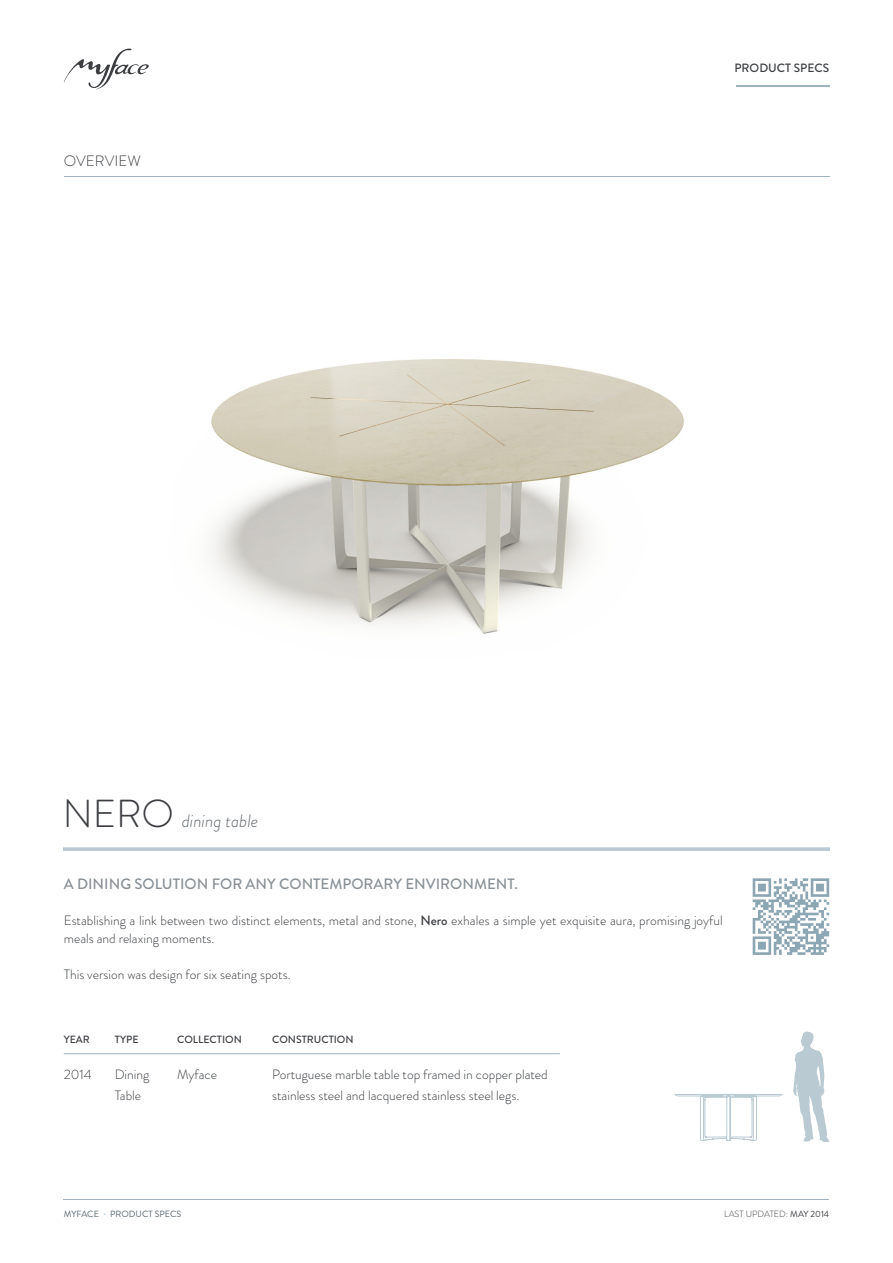
<style>
.page{position:relative;width:893px;height:1263px;background:#fff}
.page>*{position:absolute;margin:0;border:0;box-sizing:border-box;transform-origin:0 0}
.t1{font:italic 300 18px "Brandon Grotesque";color:#666c71}
.t2{font:500 15px "Brandon Grotesque";color:#8a9297}
.t3{font:300 15px "Brandon Grotesque";color:#3c3e42}
.t4{font:300 13.5px/18px "Brandon Grotesque";color:#3c3e42}
.t5{font:500 12px "Brandon Grotesque";color:#3c3e42}
.t6{font:500 10.5px "Brandon Grotesque";color:#3c3e42}
.t7{font:9px "Brandon Grotesque";color:#5b6870}
.t8{font:300 9px "Brandon Grotesque";color:#3c3e42}
.s1{font-style:normal;font-size:39px;color:#3c3e42}
.s2{font-weight:500}
.s3{color:#cbdbe3}
.s4{font-weight:400}
</style>
<div class="page">
<hr style="left:64px;top:177px;width:765px;height:1px;background:#9eb3be">
<hr style="left:736px;top:86px;width:93px;height:1px;background:#9eb3be">
<svg style="left:64px;top:49px;width:85px;height:40px"></svg>
<hr style="left:64px;top:1199px;width:765px;height:1px;background:#9eb3be">
<svg style="left:63px;top:847px;width:767px;height:4px;background:#c0ced6"></svg>
<hr style="left:64px;top:1053px;width:496px;height:1px;background:#9eb3be">
<img style="left:209px;top:359px;width:475px;height:275px">
<svg style="left:753px;top:878px;width:76px;height:77px"></svg>
<svg style="left:793px;top:1031px;width:36px;height:111px"></svg>
<svg style="left:674px;top:1094px;width:109px;height:47px"></svg>
<p class="t3" style="left:64px;top:151px;width:78px">OVERVIEW</p>
<p class="t5" style="left:734px;top:60px;width:96px">PRODUCT SPECS</p>
<p class="t1" style="left:63px;top:808px;width:197px"><span class="s1">NERO</span> dining table</p>
<p class="t2" style="left:64px;top:873px;width:456px">A DINING SOLUTION FOR ANY CONTEMPORARY ENVIRONMENT.</p>
<p class="t4" style="left:64px;top:911px;width:660px">Establishing a link between two distinct elements, metal and stone, <span class="s2">Nero</span> exhales a simple yet exquisite aura, promising joyful meals and relaxing moments.</p>
<p class="t4" style="left:64px;top:965px;width:228px">This version was design for six seating spots.</p>
<p class="t6" style="left:64px;top:1032px;width:28px">YEAR</p>
<p class="t4" style="left:64px;top:1065px;width:29px">2014</p>
<p class="t6" style="left:115px;top:1032px;width:25px">TYPE</p>
<p class="t4" style="left:115px;top:1065px;width:36px">Dining</p>
<p class="t4" style="left:115px;top:1086px;width:28px">Table</p>
<p class="t6" style="left:177px;top:1032px;width:66px">COLLECTION</p>
<p class="t4" style="left:177px;top:1065px;width:41px">Myface</p>
<p class="t6" style="left:272px;top:1032px;width:83px">CONSTRUCTION</p>
<p class="t4" style="left:272px;top:1064px;width:277px;line-height:21px">Portuguese marble table top framed in copper plated stainless steel and lacquered stainless steel legs.</p>
<p class="t7" style="left:64px;top:1207px;width:119px">MYFACE <span class="s3">•</span> PRODUCT SPECS</p>
<p class="t8" style="left:724px;top:1207px;width:107px">LAST UPDATED: <span class="s4">MAY 2014</span></p>
</div>
